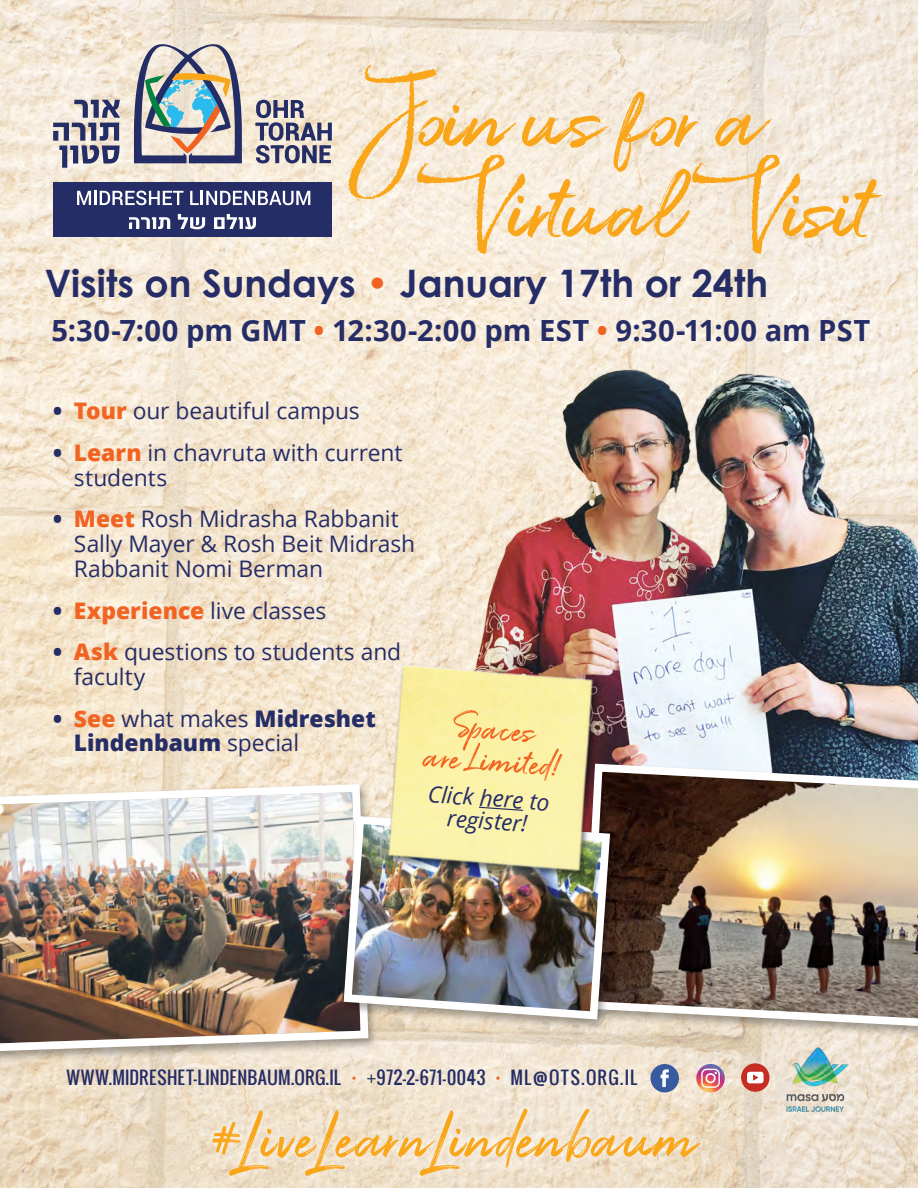
<style>
.page{position:relative;width:918px;height:1188px;background:#fff}
.page>*{position:absolute;margin:0;border:0;box-sizing:border-box;transform-origin:0 0}
.t1{font:132.45px "Perfetto";letter-spacing:-.02em;color:#faa61a}
.t2{font:90.15px "Perfetto";letter-spacing:-.005em;color:#faa61a}
.DYK{font:50.7px "Perfetto";color:#f26523}
.student_name{font:700 37.8px "Century Gothic";color:#262d66}
.student_name-2{font:700 29.1px "Open Sans";letter-spacing:.01em;color:#262d66}
.student_name-3{font:22.8px/24.9px "Open Sans";letter-spacing:-.005em;color:#262d66}
.student_name-4{font:800 22.8px/24.9px "Open Sans";color:#262d66}
.DYK_Text{font:italic 22.8px/22.8px "Open Sans";color:#262d66;text-align:center}
.Student_Quotes{font:17.55px "Oswald";letter-spacing:.005em;color:#262d66}
.s1{font-family:"Comforter Brush Alternates";font-size:121.65px}
.s2{color:#f26322}
.s3{font-weight:800}
.s4{font-weight:800;color:#f26523}
.s5{font-weight:800;color:#f26322}
.s6{font-weight:400}
.s7{font-weight:300;color:#f26523}
.s8{font-family:"Open Sans";color:#242d65}
.s9{color:#242d65}
.s10{font-size:112.65px}
</style>
<div class="page">
<img style="left:0;top:0;width:918px;height:1188px">
<svg style="left:696px;top:1064px;width:29px;height:28px"></svg>
<svg style="left:701px;top:1069px;width:19px;height:19px"></svg>
<svg style="left:741px;top:1063px;width:29px;height:29px"></svg>
<svg style="left:747px;top:1072px;width:17px;height:11px"></svg>
<div style="left:650px;top:1064px;width:29px;height:28px;background:#385a9e;border-radius:50%"></div>
<svg style="left:661px;top:1069px;width:8px;height:18px"></svg>
<img style="left:783px;top:1045px;width:69px;height:68px">
<div style="left:205px;top:1102px;width:502px;height:81px;background:#fff;opacity:.75"></div>
<img style="left:454px;top:367px;width:464px;height:393px">
<svg style="left:134px;top:42px;width:108px;height:121px;background:#a5a7a8"></svg>
<svg style="left:53px;top:100px;width:67px;height:68px;background:#a4a1ad"></svg>
<svg style="left:255px;top:100px;width:77px;height:63px;background:#a09ca6"></svg>
<div style="left:53px;top:182px;width:279px;height:54px;background:#242d65"></div>
<svg style="left:77px;top:191px;width:14px;height:14px"></svg>
<hr style="left:94px;top:191px;width:3px;height:14px;background:#fff">
<svg style="left:100px;top:191px;width:83px;height:14px"></svg>
<svg style="left:190px;top:191px;width:120px;height:14px"></svg>
<svg style="left:129px;top:217px;width:41px;height:12px"></svg>
<svg style="left:178px;top:214px;width:27px;height:15px"></svg>
<svg style="left:214px;top:214px;width:42px;height:15px"></svg>
<div style="left:0;top:781px;width:379px;height:283px;background:#000;opacity:.35"></div>
<img style="left:0;top:780px;width:372px;height:275px">
<div style="left:577px;top:761px;width:341px;height:278px;background:#000;opacity:.35"></div>
<img style="left:620px;top:760px;width:298px;height:270px">
<div style="left:339px;top:813px;width:281px;height:218px;background:#000;opacity:.35"></div>
<img style="left:340px;top:812px;width:274px;height:212px">
<img style="left:346px;top:634px;width:282px;height:276px">
<svg style="left:478px;top:806px;width:46px;height:6px"></svg>
<p class="t1" style="left:357px;top:50px;width:409px"><span class="s1">J</span>oin us for a</p>
<p class="t1" style="left:413px;top:140px;width:465px"><span class="s1">V</span>irtual <span class="s1">V</span>isit</p>
<p class="student_name" style="left:45px;top:255px;width:725px">Visits on Sundays <span class="s2">•</span> January 17th or 24th</p>
<p class="student_name-2" style="left:51px;top:310px;width:821px">5:30-7:00 pm GMT <span class="s2">•</span> 12:30-2:00 pm EST <span class="s2">•</span> 9:30-11:00 am PST</p>
<p class="student_name-3" style="left:53px;top:398px;width:308px"><span class="s3">•</span> <span class="s4">Tour</span> our beautiful campus</p>
<p class="student_name-3" style="left:74px;top:439px;width:330px;text-indent:-21px"><span class="s3">•</span> <span class="s5">Learn</span> in chavruta with current students</p>
<p class="student_name-3" style="left:74px;top:506px;width:343px;text-indent:-21px"><span class="s3">•</span> <span class="s5">Meet</span> Rosh Midrasha Rabbanit<br>Sally Mayer &amp; Rosh Beit Midrash<br>Rabbanit Nomi Berman</p>
<p class="student_name-3" style="left:53px;top:597px;width:275px"><span class="s3">•</span> <span class="s5">Experience</span> live classes</p>
<p class="student_name-3" style="left:74px;top:639px;width:329px;text-indent:-21px"><span class="s3">•</span> <span class="s5">Ask</span> questions to students and faculty</p>
<p class="student_name-4" style="left:74px;top:705px;width:303px;text-indent:-21px">• <span class="s2">See</span> <span class="s6">what makes</span> Midreshet<br>Lindenbaum <span class="s6">special</span></p>
<p class="DYK" style="left:455px;top:700px;width:83px;rotate:4deg">Spaces</p>
<p class="DYK" style="left:425px;top:729px;width:139px;rotate:4deg">are Limited!</p>
<p class="DYK_Text" style="left:429px;top:782px;width:123px;rotate:4deg">Click here to register!</p>
<p class="Student_Quotes" style="left:66px;top:1064px;width:573px">WWW.MIDRESHET-LINDENBAUM.ORG.IL <span class="s7">•</span> <span class="s8">+</span><span class="s9">972-2-671-0043</span> <span class="s7">•</span> <span class="s9">ML@OTS.ORG.IL</span></p>
<p class="t2" style="left:212px;top:1091px;width:485px">#<span class="s10">L</span>ive<span class="s10">L</span>earn<span class="s10">L</span>indenbaum</p>
</div>
